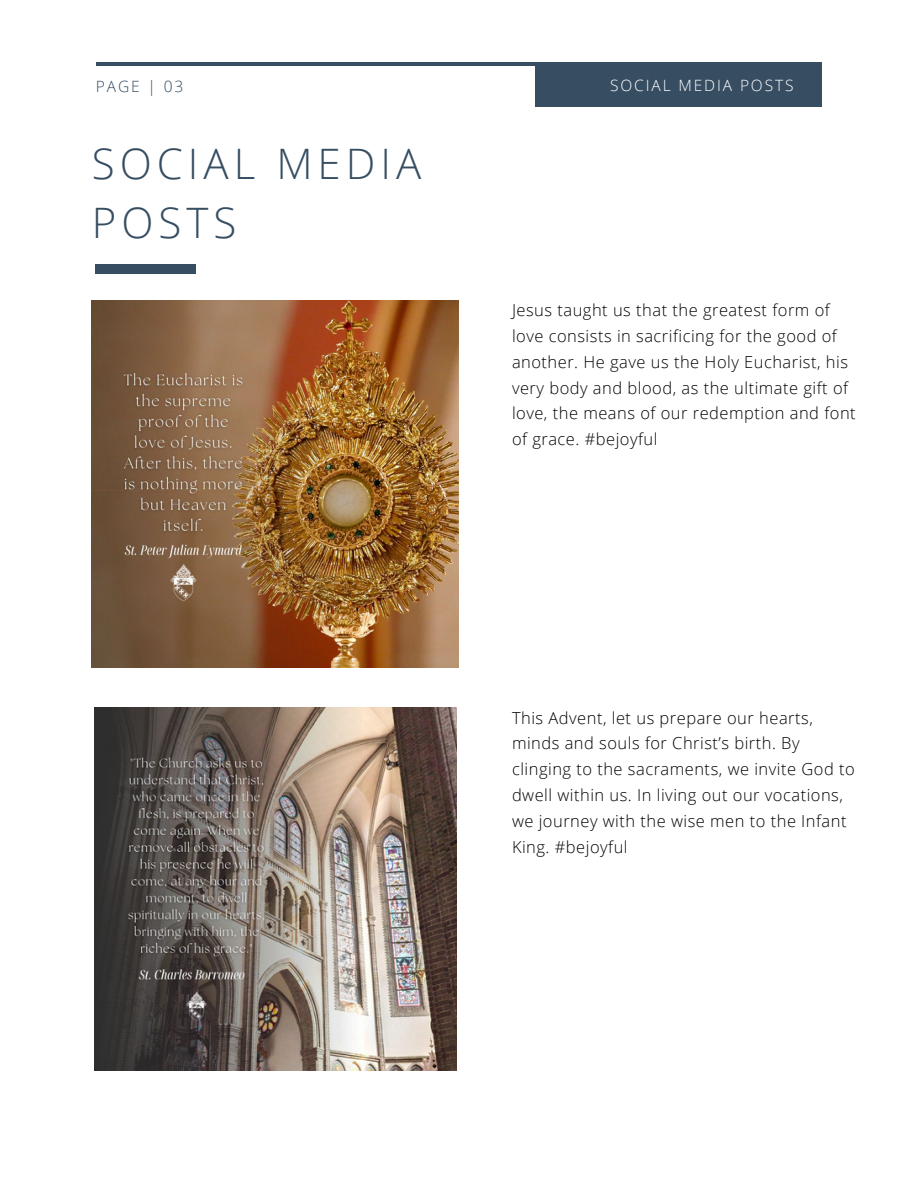
<style>
.page{position:relative;width:918px;height:1188px;background:#fff}
.page>*{position:absolute;margin:0;border:0;box-sizing:border-box;transform-origin:0 0}
.t1{font:300 42px/58.5px "Open Sans";letter-spacing:.12em;color:#364d62}
.t2{font:300 16.5px/25.8px "Open Sans";letter-spacing:.03em;color:#000}
.t3{font:300 15.6px "Open Sans";letter-spacing:.12em;color:#fff}
.t4{font:300 15.6px "Open Sans";letter-spacing:.12em;color:#364d62}
</style>
<div class="page">
<hr style="left:96px;top:62px;width:726px;height:4px;background:#364d62">
<div style="left:535px;top:62px;width:287px;height:44px;background:#364d62"></div>
<div style="left:96px;top:264px;width:100px;height:9px;background:#364d62"></div>
<img style="left:92px;top:300px;width:367px;height:367px">
<img style="left:94px;top:708px;width:362px;height:362px">
<p class="t4" style="left:96px;top:75px;width:89px">PAGE | 03</p>
<p class="t3" style="left:610px;top:74px;width:185px">SOCIAL MEDIA POSTS</p>
<h1 class="t1" style="left:92px;top:134px;width:331px">SOCIAL MEDIA<br>POSTS</h1>
<p class="t2" style="left:512px;top:297px;width:345px">Jesus taught us that the greatest form of love consists in sacrificing for the good of another. He gave us the Holy Eucharist, his very body and blood, as the ultimate gift of love, the means of our redemption and font of grace. #bejoyful</p>
<p class="t2" style="left:512px;top:704px;width:344px">This Advent, let us prepare our hearts, minds and souls for Christ’s birth. By clinging to the sacraments, we invite God to dwell within us. In living out our vocations, we journey with the wise men to the Infant King. #bejoyful</p>
</div>
